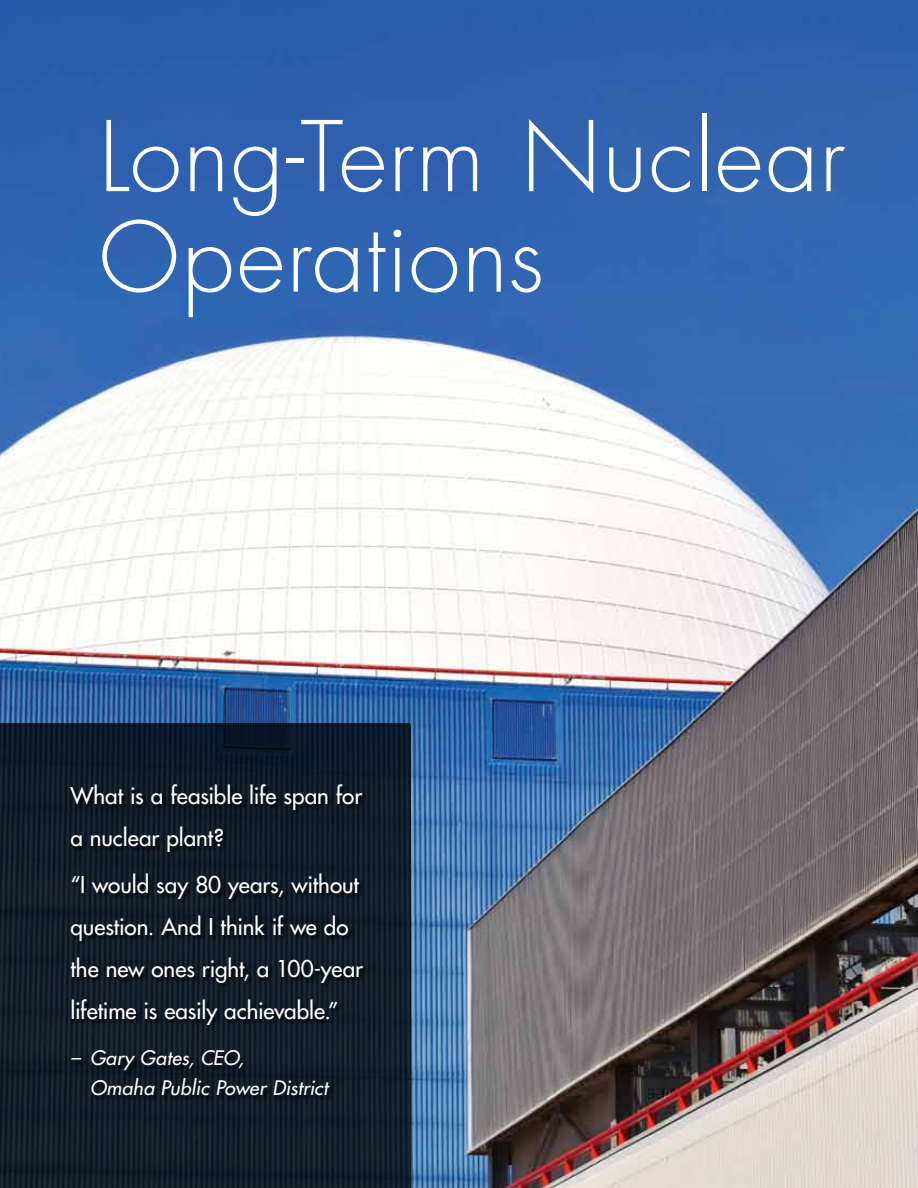
<style>
.page{position:relative;width:918px;height:1188px;background:#fff}
.page>*{position:absolute;margin:0;border:0;box-sizing:border-box;transform-origin:0 0}
.t1{font:300 94.5px/100.5px "Futura";letter-spacing:.015em;color:#fff}
.t2{font:22.5px/42px "Futura";color:#fff}
.t3{font:italic 19.5px/30px "Futura";letter-spacing:.01em;color:#fff}
</style>
<div class="page">
<img style="left:0;top:0;width:918px;height:1188px">
<svg style="left:0;top:723px;width:411px;height:465px;background:#111c29"></svg>
<div style="left:70px;top:785px;width:299px;height:316px;background:#000;opacity:.82"></div>
<h1 class="t1" style="left:99px;top:109px;width:748px">Long-Term Nuclear<br>Operations</h1>
<p class="t2" style="left:70px;top:775px;width:293px">What is a feasible life span for a nuclear plant?</p>
<p class="t2" style="left:70px;top:864px;width:294px">“I would say 80 years, without question. And I think if we do the new ones right, a 100-year lifetime is easily achievable.”</p>
<p class="t3" style="left:90px;top:1043px;width:239px;text-indent:-20px">– Gary Gates, CEO,<br>Omaha Public Power District</p>
</div>
